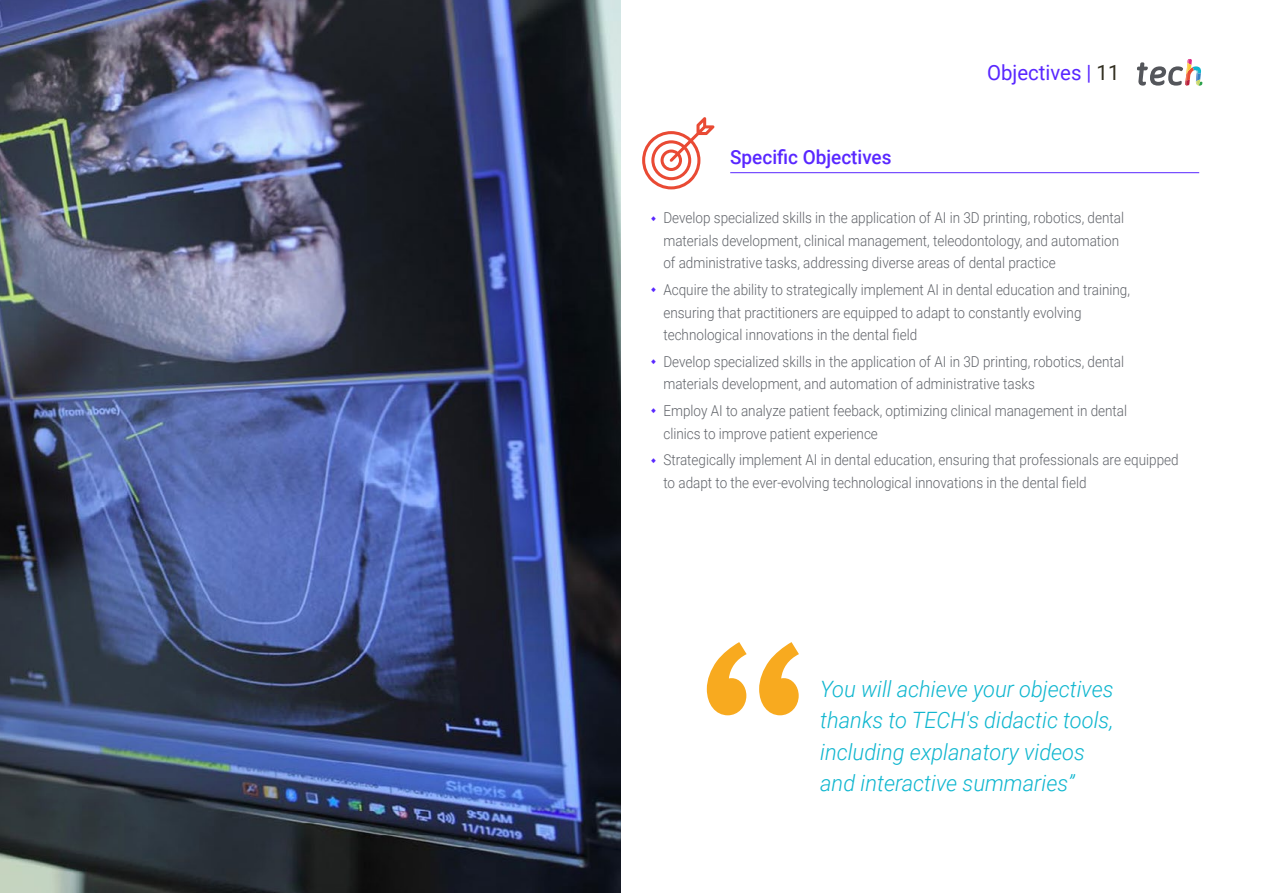
<style>
.page{position:relative;width:1263px;height:893px;background:#fff}
.page>*{position:absolute;margin:0;border:0;box-sizing:border-box;transform-origin:0 0}
.t1{font:italic 300 22.5px/31.5px "Roboto";color:#0fb6cf}
.t2{font:21px "Roboto";color:#5927ff}
.t3{font:500 19.5px "Roboto";color:#5927ff}
.t4{font:300 15px/22.5px "Roboto";color:#61646a;scale:.9 1}
.s1{color:#312e20}
</style>
<div class="page">
<hr style="left:730px;top:172px;width:469px;height:1px;background:#5927ff">
<svg style="left:642px;top:117px;width:72px;height:72px"></svg>
<img style="left:0;top:0;width:621px;height:893px">
<svg style="left:707px;top:642px;width:92px;height:73px"></svg>
<svg style="left:1137px;top:59px;width:65px;height:27px"></svg>
<h3 class="t3" style="left:730px;top:144px;width:163px">Specific Objectives</h3>
<h2 class="t2" style="left:987px;top:57px;width:134px">Objectives | <span class="s1">11</span></h2>
<p class="t4" style="left:663px;top:206px;width:513px">Develop specialized skills in the application of AI in 3D printing, robotics, dental materials development, clinical management, teleodontology, and automation of administrative tasks, addressing diverse areas of dental practice</p>
<p class="t4" style="left:663px;top:278px;width:520px">Acquire the ability to strategically implement AI in dental education and training, ensuring that practitioners are equipped to adapt to constantly evolving technological innovations in the dental field</p>
<p class="t4" style="left:663px;top:350px;width:513px">Develop specialized skills in the application of AI in 3D printing, robotics, dental materials development, and automation of administrative tasks</p>
<p class="t4" style="left:663px;top:399px;width:517px">Employ AI to analyze patient feeback, optimizing clinical management in dental clinics to improve patient experience</p>
<p class="t4" style="left:663px;top:448px;width:574px">Strategically implement AI in dental education, ensuring that professionals are equipped to adapt to the ever-evolving technological innovations in the dental field</p>
<h1 class="t1" style="left:820px;top:672px;width:295px">You will achieve your objectives thanks to TECH's didactic tools, including explanatory videos and interactive summaries”</h1>
</div>
